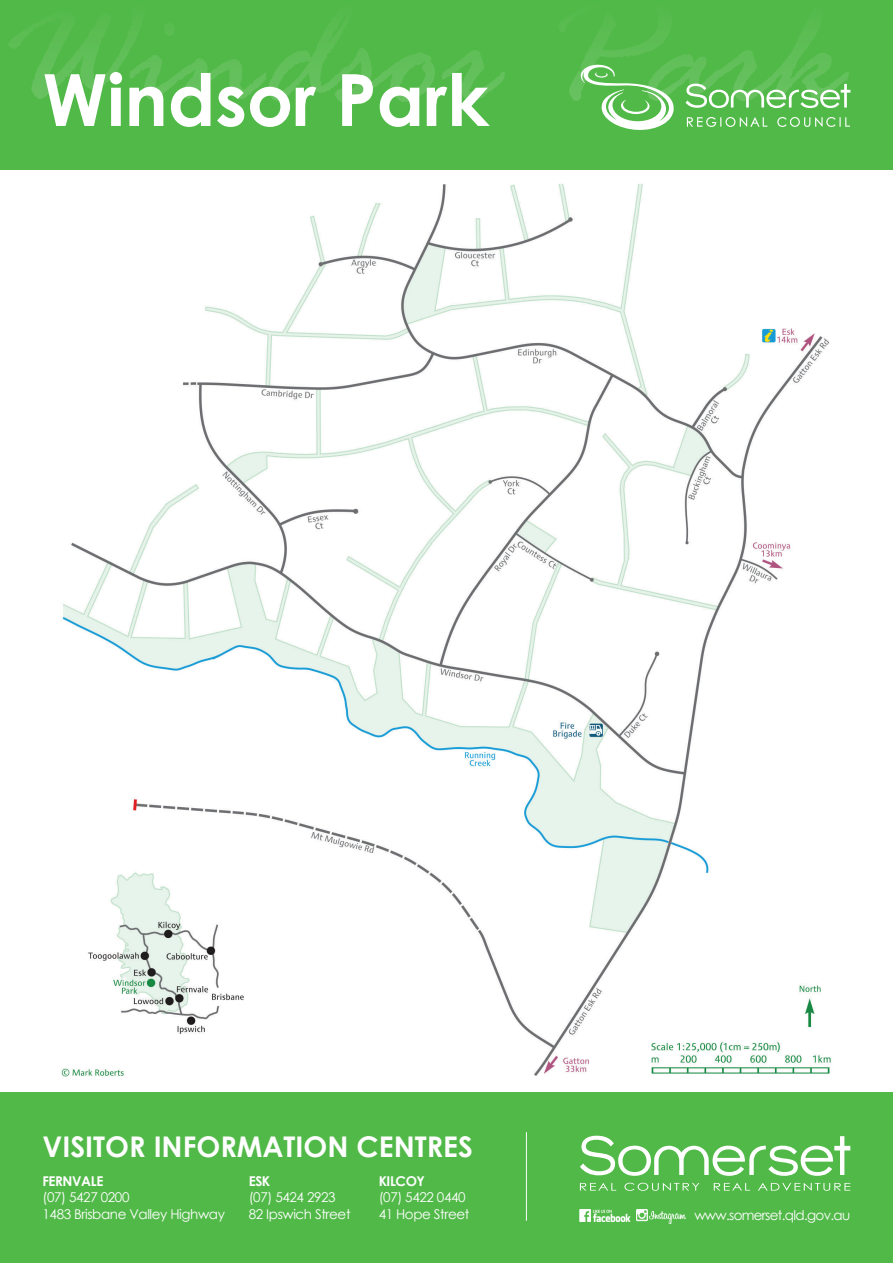
<style>
.page{position:relative;width:893px;height:1263px;background:#fff}
.page>*{position:absolute;margin:0;border:0;box-sizing:border-box;transform-origin:0 0}
.t1{font:italic 165px "Rage";color:#fff}
.t2{font:700 72px "Century Gothic";color:#fff}
.t3{font:700 28.5px "Century Gothic";color:#fff}
.t4{font:13.5px/16.5px "Century Gothic";letter-spacing:-.03em;color:#fff}
.t5{font:13.5px "Century Gothic";letter-spacing:-.05em;color:#fff}
.t6{font:700 13.5px "Century Gothic";letter-spacing:-.03em;color:#fff}
</style>
<div class="page">
<div style="left:0;top:0;width:893px;height:170px;background:#51b948"></div>
<svg style="left:581px;top:64px;width:93px;height:66px"></svg>
<svg style="left:685px;top:84px;width:165px;height:24px"></svg>
<svg style="left:687px;top:117px;width:80px;height:10px"></svg>
<svg style="left:777px;top:117px;width:73px;height:10px"></svg>
<div style="left:0;top:1093px;width:893px;height:170px;background:#51b948"></div>
<hr style="left:526px;top:1132px;width:1px;height:89px;background:#fff">
<svg style="left:580px;top:1136px;width:270px;height:40px"></svg>
<svg style="left:580px;top:1183px;width:270px;height:8px"></svg>
<img style="left:580px;top:1210px;width:51px;height:11px">
<img style="left:649px;top:1211px;width:37px;height:13px">
<svg style="left:636px;top:1210px;width:12px;height:11px"></svg>
<img style="left:61px;top:183px;width:770px;height:894px">
<h1 class="t1" style="left:0;top:-34px;width:848px">Windsor Park</h1>
<h2 class="t2" style="left:43px;top:45px;width:448px">Windsor Park</h2>
<h3 class="t3" style="left:43px;top:1125px;width:432px">VISITOR INFORMATION CENTRES</h3>
<p class="t6" style="left:379px;top:1171px;width:48px">KILCOY</p>
<p class="t4" style="left:379px;top:1189px;width:92px">(07) 5422 0440<br>41 Hope Street</p>
<p class="t6" style="left:249px;top:1171px;width:23px">ESK</p>
<p class="t4" style="left:249px;top:1189px;width:103px">(07) 5424 2923<br>82 Ipswich Street</p>
<p class="t6" style="left:43px;top:1171px;width:62px">FERNVALE</p>
<p class="t4" style="left:43px;top:1189px;width:184px">(07) 5427 0200<br>1483 Brisbane Valley Highway</p>
<p class="t5" style="left:694px;top:1206px;width:157px">www.somerset.qld.gov.au</p>
</div>
